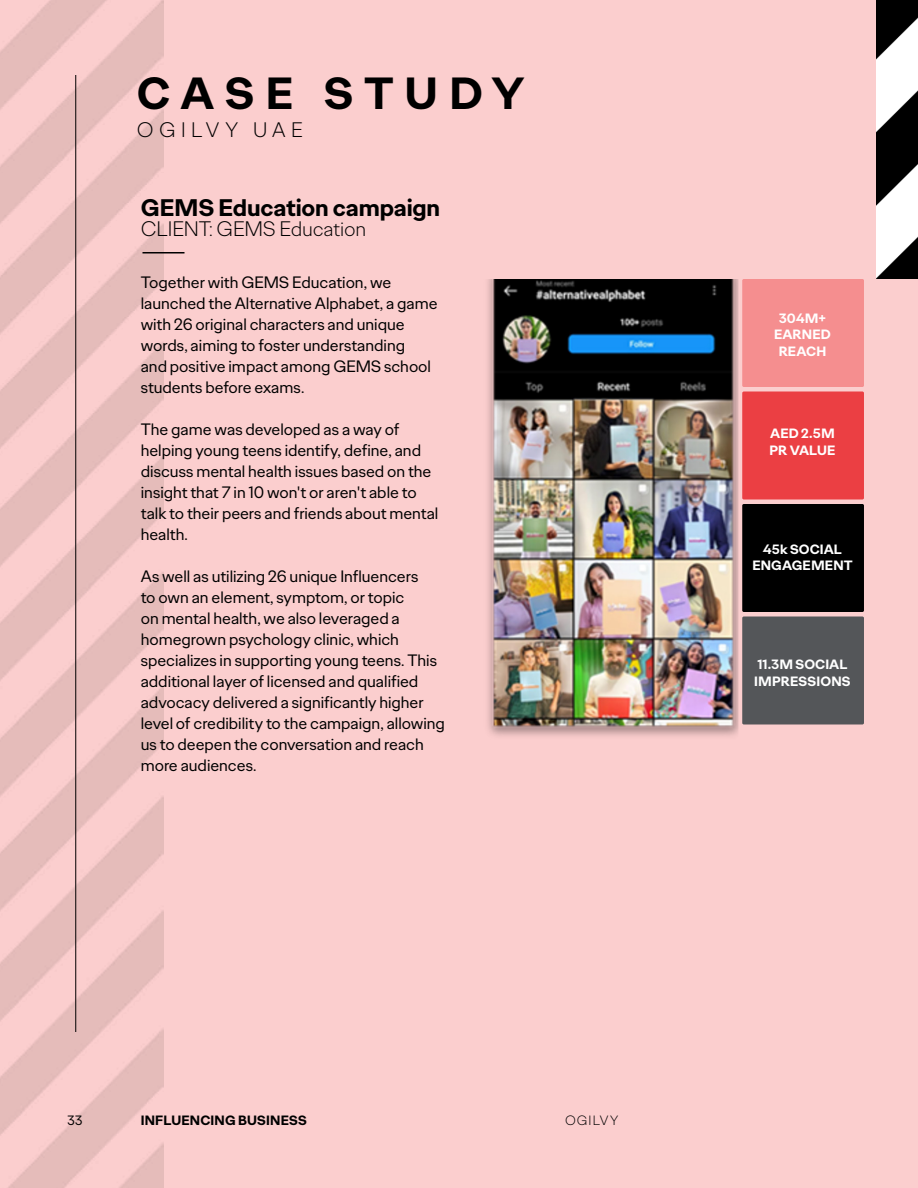
<style>
.page{position:relative;width:918px;height:1188px;background:#fbcece}
.page>*{position:absolute;margin:0;border:0;box-sizing:border-box;transform-origin:0 0}
.Paragraph_Style_1{font:700 45px "Ogilvy Sans";letter-spacing:.235em;color:#000}
.t1{font:700 24px "Ogilvy Sans";letter-spacing:-.005em;color:#000}
.Paragraph_Style_1-2{font:300 21px "Ogilvy Sans";letter-spacing:-.005em;color:#000}
.Paragraph_Style_1-3{font:300 21px "Ogilvy Sans";letter-spacing:.255em;color:#000}
.t2{font:16.5px/21px "Ogilvy Sans";color:#000}
.t3{font:700 13.5px/16.5px "Ogilvy Sans";letter-spacing:.01em;color:#fff;text-align:center}
.Folio{font:700 13.5px "Ogilvy Sans";letter-spacing:.015em;color:#000}
.Folio-2{font:300 13.5px "Ogilvy Sans";letter-spacing:.085em;color:#000}
.Folio-3{font:13.5px "Ogilvy Sans";color:#000}
</style>
<div class="page">
<img style="left:0;top:0;width:163px;height:1188px">
<hr style="left:75px;top:75px;width:1px;height:957px;background:#000">
<img style="left:876px;top:0;width:42px;height:279px">
<hr style="left:142px;top:252px;width:42px;height:2px;background:#000">
<div style="left:742px;top:279px;width:122px;height:108px;background:#f58e8f;border-radius:2px"></div>
<div style="left:742px;top:392px;width:122px;height:108px;background:#eb3f43;border-radius:2px"></div>
<div style="left:742px;top:504px;width:122px;height:108px;background:#000;border-radius:2px"></div>
<div style="left:742px;top:616px;width:122px;height:108px;background:#545659;border-radius:2px"></div>
<img style="left:488px;top:279px;width:251px;height:457px">
<p class="Paragraph_Style_1" style="left:137px;top:64px;width:389px">CASE STUDY</p>
<p class="Paragraph_Style_1-3" style="left:137px;top:116px;width:168px">OGILVY UAE</p>
<p class="t1" style="left:141px;top:192px;width:301px">GEMS Education campaign</p>
<p class="Paragraph_Style_1-2" style="left:141px;top:215px;width:227px">CLIENT: GEMS Education</p>
<p class="t2" style="left:141px;top:272px;width:298px">Together with GEMS Education, we launched the Alternative Alphabet, a game with 26 original characters and unique words, aiming to foster understanding<br>and positive impact among GEMS school students before exams.</p>
<p class="t2" style="left:141px;top:419px;width:299px">The game was developed as a way of helping young teens identify, define, and discuss mental health issues based on the insight that 7 in 10 won't or aren't able to talk to their peers and friends about mental health.</p>
<p class="t2" style="left:141px;top:566px;width:306px">As well as utilizing 26 unique Influencers<br>to own an element, symptom, or topic<br>on mental health, we also leveraged a homegrown psychology clinic, which specializes in supporting young teens. This additional layer of licensed and qualified advocacy delivered a significantly higher level of credibility to the campaign, allowing us to deepen the conversation and reach</p>
<p class="t2" style="left:141px;top:755px;width:117px">more audiences.</p>
<p class="t3" style="left:779px;top:310px;width:49px">304M+</p>
<p class="t3" style="left:774px;top:326px;width:58px">EARNED</p>
<p class="t3" style="left:779px;top:343px;width:49px">REACH</p>
<p class="t3" style="left:770px;top:425px;width:66px">AED 2.5M</p>
<p class="t3" style="left:770px;top:442px;width:67px">PR VALUE</p>
<p class="t3" style="left:752px;top:541px;width:102px">45k SOCIAL<br>ENGAGEMENT</p>
<p class="t3" style="left:754px;top:656px;width:98px;text-align:left">11.3M SOCIAL<br>IMPRESSIONS</p>
<p class="Folio-3" style="left:68px;top:1111px;width:16px">33</p>
<p class="Folio" style="left:141px;top:1111px;width:168px">INFLUENCING BUSINESS</p>
<p class="Folio-2" style="left:565px;top:1111px;width:55px">OGILVY</p>
</div>
